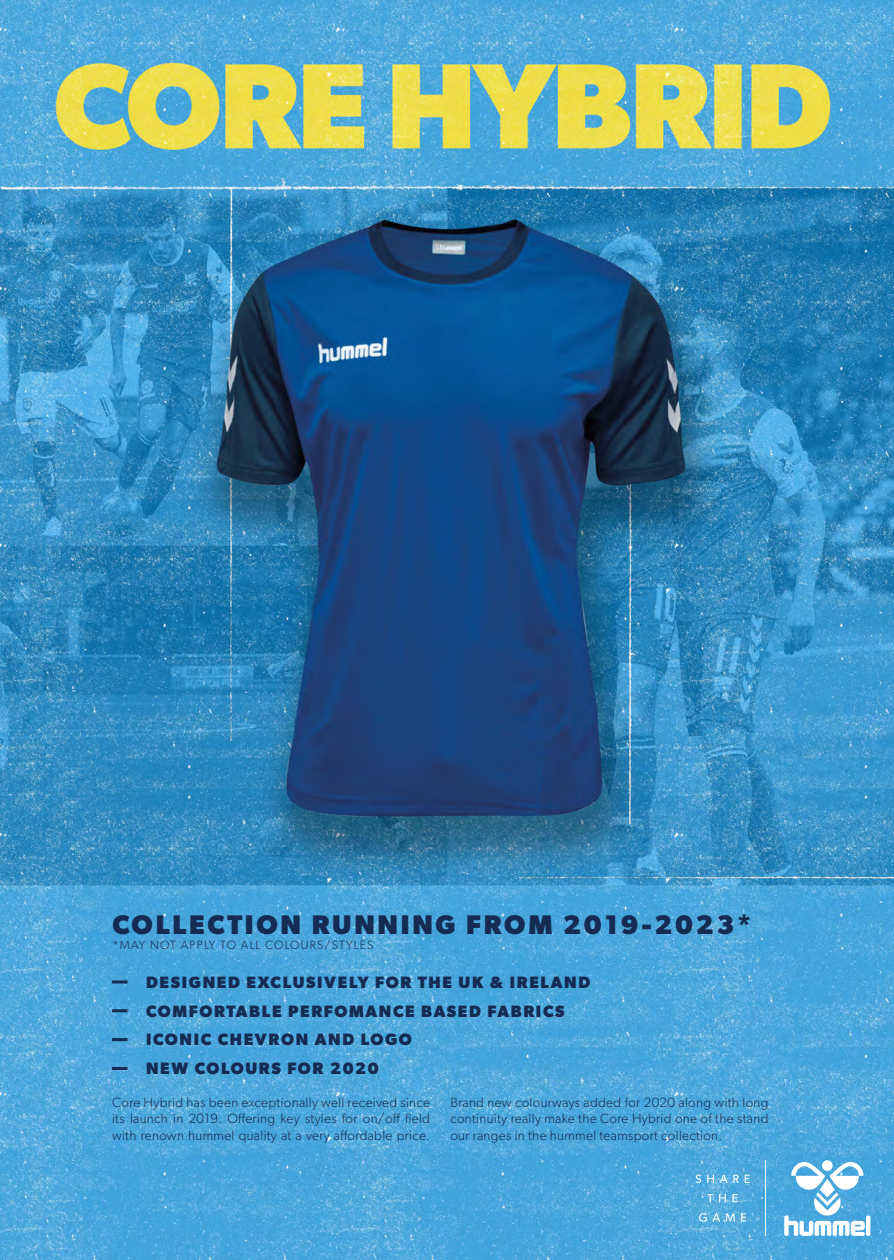
<style>
.page{position:relative;width:894px;height:1260px;background:#fff}
.page>*{position:absolute;margin:0;border:0;box-sizing:border-box;transform-origin:0 0}
.t1{font:700 27px "Gibson";letter-spacing:.1em;color:#162b53}
.t2{font:700 16.5px/28.5px "Gibson";letter-spacing:.1em;color:#162b53}
.t3{font:300 13.5px/16.5px "Gibson";letter-spacing:.025em;color:#162b53;text-align:justify}
.t4{font:300 12px "Gibson";letter-spacing:.1em;color:#162b53}
</style>
<div class="page">
<img style="left:0;top:0;width:894px;height:1260px">
<hr style="left:112px;top:980px;width:15px;height:3px;background:#162b53">
<hr style="left:112px;top:1009px;width:15px;height:3px;background:#162b53">
<hr style="left:112px;top:1038px;width:15px;height:3px;background:#162b53">
<hr style="left:112px;top:1067px;width:15px;height:3px;background:#162b53">
<svg style="left:784px;top:1160px;width:86px;height:75px"></svg>
<hr style="left:765px;top:1160px;width:1px;height:75px;background:#fff">
<svg style="left:695px;top:1174px;width:6px;height:9px"></svg>
<svg style="left:707px;top:1174px;width:7px;height:9px"></svg>
<svg style="left:720px;top:1174px;width:7px;height:9px"></svg>
<svg style="left:733px;top:1174px;width:16px;height:9px"></svg>
<svg style="left:707px;top:1194px;width:6px;height:8px"></svg>
<svg style="left:719px;top:1194px;width:7px;height:8px"></svg>
<svg style="left:732px;top:1194px;width:5px;height:8px"></svg>
<svg style="left:699px;top:1213px;width:36px;height:8px"></svg>
<svg style="left:741px;top:1213px;width:5px;height:8px"></svg>
<h1 class="t1" style="left:112px;top:908px;width:640px">COLLECTION RUNNING FROM 2019-2023*</h1>
<p class="t4" style="left:112px;top:937px;width:263px">*MAY NOT APPLY TO ALL COLOURS/STYLES</p>
<p class="t2" style="left:146px;top:968px;width:446px">DESIGNED EXCLUSIVELY FOR THE UK &amp; IRELAND<br>COMFORTABLE PERFOMANCE BASED FABRICS<br>ICONIC CHEVRON AND LOGO<br>NEW COLOURS FOR 2020</p>
<p class="t3" style="left:112px;top:1093px;width:319px">Core Hybrid has been exceptionally well received since its launch in 2019. Offering key styles for on/off field with renown hummel quality at a very affordable price.</p>
<p class="t3" style="left:450px;top:1093px;width:319px">Brand new colourways added for 2020 along with long continuity really make the Core Hybrid one of the stand our ranges in the hummel teamsport collection.</p>
</div>
